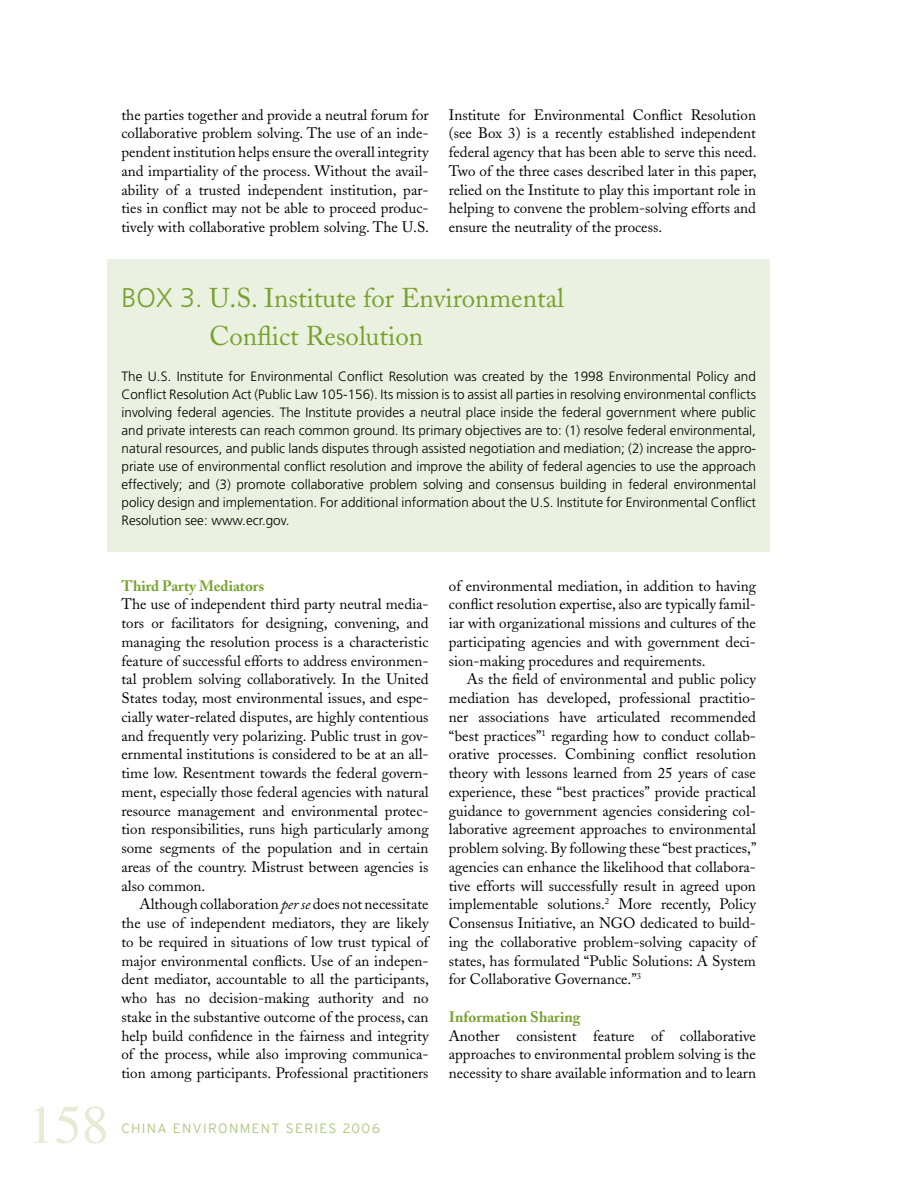
<style>
.page{position:relative;width:918px;height:1188px;background:#fff}
.page>*{position:absolute;margin:0;border:0;box-sizing:border-box;transform-origin:0 0}
.t1{font:54px "Times";color:#e4ecd5}
.t2{font:27px/37.5px "Adobe Caslon";color:#78a22f}
.t3{font:15px/18.8px "Adobe Caslon";color:#000;text-align:justify}
.t4{font:700 15px "Adobe Caslon";color:#78a22f}
.t5{font:300 13.5px/18px "Frutiger";color:#000;text-align:justify}
.t6{font:300 13.5px "Interstate";letter-spacing:.1em;color:#aec782}
.s1{font-family:"Frutiger";font-weight:300}
.s2{font-style:italic}
</style>
<div class="page">
<div style="left:107px;top:260px;width:663px;height:292px;background:#ebf1e0"></div>
<p class="t3" style="left:122px;top:105px;width:309px">the parties together and provide a neutral forum for collaborative problem solving. The use of an inde&shy;pendent institution helps ensure the overall integrity and impartiality of the process. Without the avail&shy;ability of a trusted independent institution, par&shy;ties in conflict may not be able to proceed produc&shy;tively with collaborative problem solving. The U.S.</p>
<p class="t3" style="left:449px;top:105px;width:309px">Institute for Environmental Conflict Resolution (see Box 3) is a recently established independent federal agency that has been able to serve this need.<br>Two of the three cases described later in this paper, relied on the Institute to play this important role in helping to convene the problem-solving efforts and ensure the neutrality of the process.</p>
<h2 class="t2" style="left:209px;top:280px;width:356px;text-indent:-88px"><span class="s1">Box 3.</span> U.S. Institute for Environmental<br>Conflict Resolution</h2>
<p class="t5" style="left:121px;top:368px;width:636px">The U.S. Institute for Environmental C onflict Resolution was created by the 1998 Environmental Policy and Conflict Resolution Act (Public Law 105-156). Its mission is to assist all parties in resolving environmental conflicts involving federal agencies. The Institute provides a neutral place inside the federal government where public and private interests can reach common ground. Its primary objectives are to: (1) resolve federal environmental, natural resources, and public lands disputes through assisted negotiation and mediation; (2) increase the appro&shy;priate use of environmental conflict resolution and improve the ability of federal agencies to use the approach effectively; and (3) promote collaborative problem solving and consensus building in federal environmental policy design and implementation. For additional information about the U.S. Institute for Environmental Conflict Resolution see: www.ecr.gov.</p>
<h1 class="t1" style="left:28px;top:1094px;width:82px">158</h1>
<p class="t4" style="left:122px;top:576px;width:144px">Third Party Mediators</p>
<p class="t3" style="left:122px;top:595px;width:309px">The use of independent third party neutral media&shy;tors or facilitators for designing, convening, and managing the resolution process is a characteristic feature of successful efforts to address environmen&shy;tal problem solving collaboratively. In the United States today, most environmental issues, and espe&shy;cially water-related disputes, are highly contentious and frequently very polarizing. Public trust in gov&shy;ernmental institutions is considered to be at an all&shy;time low. Resentment towards the federal govern&shy;ment, especially those federal agencies with natural resource management and environmental protec&shy;tion responsibilities, runs high particularly among some segments of the population and in certain areas of the country. Mistrust between agencies is also common.</p>
<p class="t3" style="left:122px;top:895px;width:309px;text-indent:18px">Although collaboration <span class="s2">per se</span> does not necessitate the use of independent mediators, they are likely to be required in situations of low trust typical of major environmental conflicts. Use of an indepen&shy;dent mediator, accountable to all the participants, who has no decision-making authority and no stake in the substantive outcome of the process, can help build confidence in the fairness and integrity of the process, while also improving communica&shy;tion among participants. Professional practitioners</p>
<p class="t6" style="left:122px;top:1121px;width:260px">CHINA ENVIRONMENT SERIES 2006</p>
<p class="t3" style="left:449px;top:576px;width:309px">of environmental mediation, in addition to having conflict resolution expertise, also are typically famil&shy;iar with organizational missions and cultures of the participating agencies and with government deci&shy;sion-making procedures and requirements.</p>
<p class="t3" style="left:449px;top:670px;width:309px;text-indent:18px">As the field of environmental and public policy mediation has developed, professional practitio&shy;ner associations have articulated recommended “best practices”<sup>1</sup> regarding how to conduct collab&shy;orative processes. Combining conflict resolution theory with lessons learned from 25 years of case experience, these “best practices” provide practical guidance to government agencies considering col&shy;laborative agreement approaches to environmental problem solving. By following these “best practices,” agencies can enhance the likelihood that collabora&shy;tive efforts will successfully result in agreed upon implementable solutions.<sup>2</sup> More recently, Policy Consensus Initiative, an NGO dedicated to build&shy;ing the collaborative problem-solving capacity of states, has formulated “Public Solutions: A System for Collaborative Governance.”<sup>3</sup></p>
<p class="t4" style="left:449px;top:1008px;width:133px">Information Sharing</p>
<p class="t3" style="left:449px;top:1026px;width:309px">Another consistent feature of collaborative approaches to environmental problem solving is the necessity to share available information and to learn</p>
</div>
